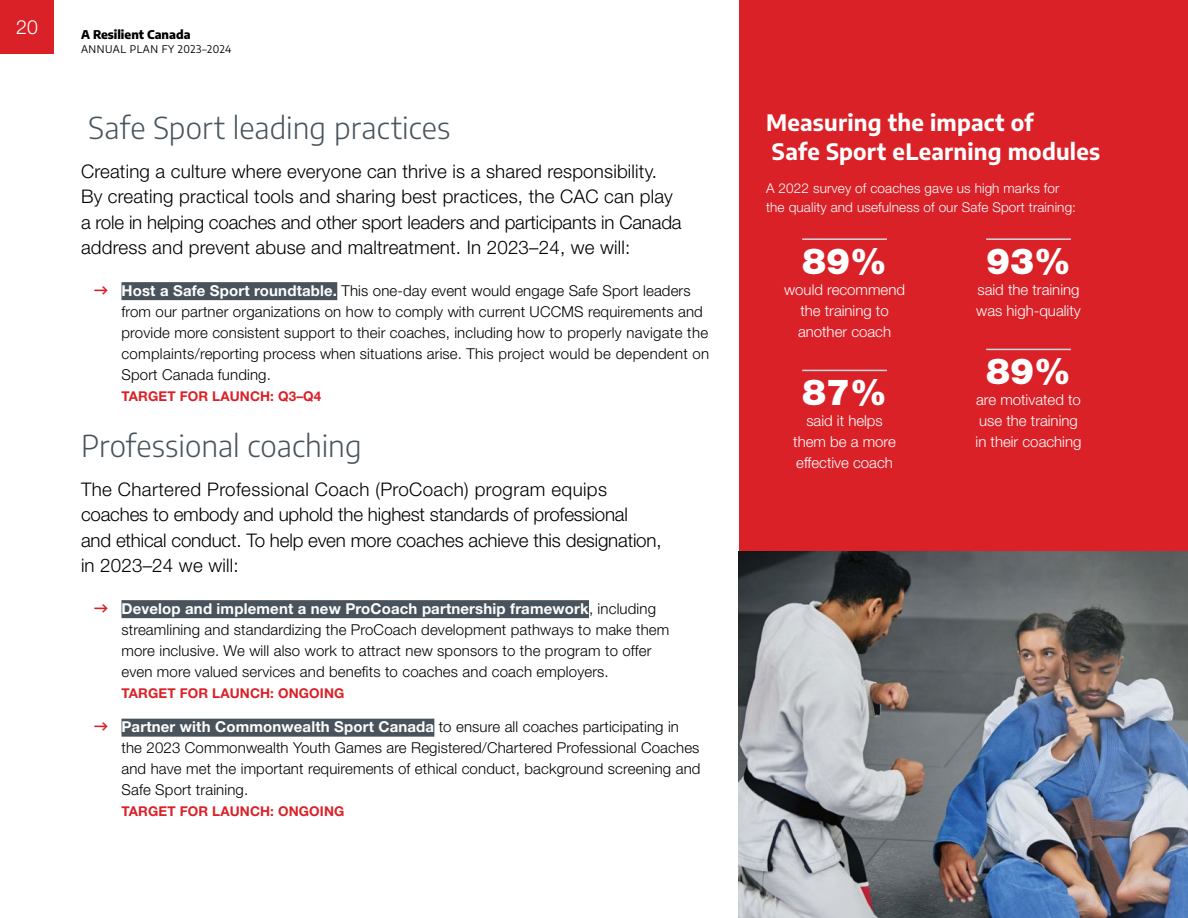
<style>
.page{position:relative;width:1188px;height:918px;background:#fff}
.page>*{position:absolute;margin:0;border:0;box-sizing:border-box;transform-origin:0 0}
.t1{font:900 36px "Helvetica Neue LT Std";color:#fff}
.t2{font:300 30px "Encode Sans";letter-spacing:.005em;color:#48535b}
.t3{font:700 22.5px/28.5px "Encode Sans";letter-spacing:.01em;color:#fff}
.t4{font:300 19.5px "Helvetica Neue LT Std";color:#fff}
.t5{font:300 18.75px/25.5px "Helvetica Neue LT Std";letter-spacing:.01em;color:#000}
.t6{font:300 18.75px/25.5px "Helvetica Neue LT Std";letter-spacing:-.01em;color:#000}
.t7{font:300 15px/21px "Helvetica Neue LT Std";letter-spacing:.01em;color:#000}
.t8{font:300 15px/21px "Helvetica Neue LT Std";color:#fff;text-align:center}
.t9{font:300 13.5px/19.5px "Helvetica Neue LT Std";letter-spacing:.01em;color:#fff}
.t10{font:700 13.5px "Helvetica Neue LT Std";letter-spacing:.01em;color:#da2128}
.t11{font:800 12px "Encode Sans";color:#000}
.t12{font:10.5px "Encode Sans";letter-spacing:.045em;color:#000}
.s1{font-weight:700;color:#fff}
</style>
<div class="page">
<div style="left:0;top:0;width:54px;height:54px;background:#da2128"></div>
<div style="left:739px;top:0;width:449px;height:918px;background:#da2128"></div>
<hr style="left:802px;top:238px;width:85px;height:2px;background:#d3dade">
<hr style="left:802px;top:370px;width:85px;height:1px;background:#d3dade">
<hr style="left:986px;top:238px;width:85px;height:2px;background:#d3dade">
<hr style="left:986px;top:349px;width:85px;height:1px;background:#d3dade">
<div style="left:122px;top:282px;width:215px;height:18px;background:#48535b"></div>
<div style="left:122px;top:600px;width:467px;height:18px;background:#48535b"></div>
<div style="left:122px;top:719px;width:312px;height:18px;background:#48535b"></div>
<img style="left:739px;top:552px;width:449px;height:366px">
<h3 class="t4" style="left:16px;top:15px;width:23px">20</h3>
<p class="t11" style="left:81px;top:27px;width:111px">A Resilient Canada</p>
<p class="t12" style="left:81px;top:42px;width:152px">ANNUAL PLAN FY 2023–2024</p>
<h2 class="t2" style="left:89px;top:107px;width:363px">Safe Sport leading practices</h2>
<p class="t5" style="left:81px;top:158px;width:602px">Creating a culture where everyone can thrive is a shared responsibility.<br>By creating practical tools and sharing best practices, the CAC can play a role in helping coaches and other sport leaders and participants in Canada address and prevent abuse and maltreatment. In 2023–24, we will:</p>
<p class="t7" style="left:122px;top:280px;width:589px"><span class="s1">Host a Safe Sport roundtable.</span> This one-day event would engage Safe Sport leaders from our partner organizations on how to comply with current UCCMS requirements and provide more consistent support to their coaches, including how to properly navigate the complaints/reporting process when situations arise. This project would be dependent on Sport Canada funding.</p>
<p class="t10" style="left:122px;top:387px;width:201px">TARGET FOR LAUNCH: Q3–Q4</p>
<h2 class="t2" style="left:81px;top:425px;width:282px">Professional coaching</h2>
<p class="t6" style="left:81px;top:476px;width:582px">The Chartered Professional Coach (ProCoach) program equips coaches to embody and uphold the highest standards of professional and ethical conduct. To help even more coaches achieve this designation, in 2023–24 we will:</p>
<p class="t7" style="left:122px;top:598px;width:549px"><span class="s1">Develop and implement a new ProCoach partnership framework</span>, including streamlining and standardizing the ProCoach development pathways to make them more inclusive. We will also work to attract new sponsors to the program to offer even more valued services and benefits to coaches and coach employers.</p>
<p class="t10" style="left:122px;top:684px;width:224px">TARGET FOR LAUNCH: ONGOING</p>
<p class="t7" style="left:122px;top:716px;width:581px"><span class="s1">Partner with Commonwealth Sport Canada</span> to ensure all coaches participating in the 2023 Commonwealth Youth Games are Registered/Chartered Professional Coaches and have met the important requirements of ethical conduct, background screening and Safe Sport training.</p>
<p class="t10" style="left:122px;top:803px;width:224px">TARGET FOR LAUNCH: ONGOING</p>
<h3 class="t3" style="left:766px;top:108px;width:336px">Measuring the impact of<br>Safe Sport eLearning modules</h3>
<p class="t9" style="left:766px;top:178px;width:311px">A 2022 survey of coaches gave us high marks for the quality and usefulness of our Safe Sport training:</p>
<h1 class="t1" style="left:802px;top:239px;width:86px">89%</h1>
<p class="t8" style="left:784px;top:279px;width:122px">would recommend the training to another coach</p>
<h1 class="t1" style="left:986px;top:239px;width:86px">93%</h1>
<p class="t8" style="left:976px;top:279px;width:106px;text-align:left">said the training was high-quality</p>
<h1 class="t1" style="left:986px;top:350px;width:86px">89%</h1>
<p class="t8" style="left:976px;top:389px;width:107px;text-align:left">are motivated to use the training in their coaching</p>
<h1 class="t1" style="left:802px;top:371px;width:86px">87%</h1>
<p class="t8" style="left:793px;top:410px;width:104px">said it helps them be a more effective coach</p>
</div>
